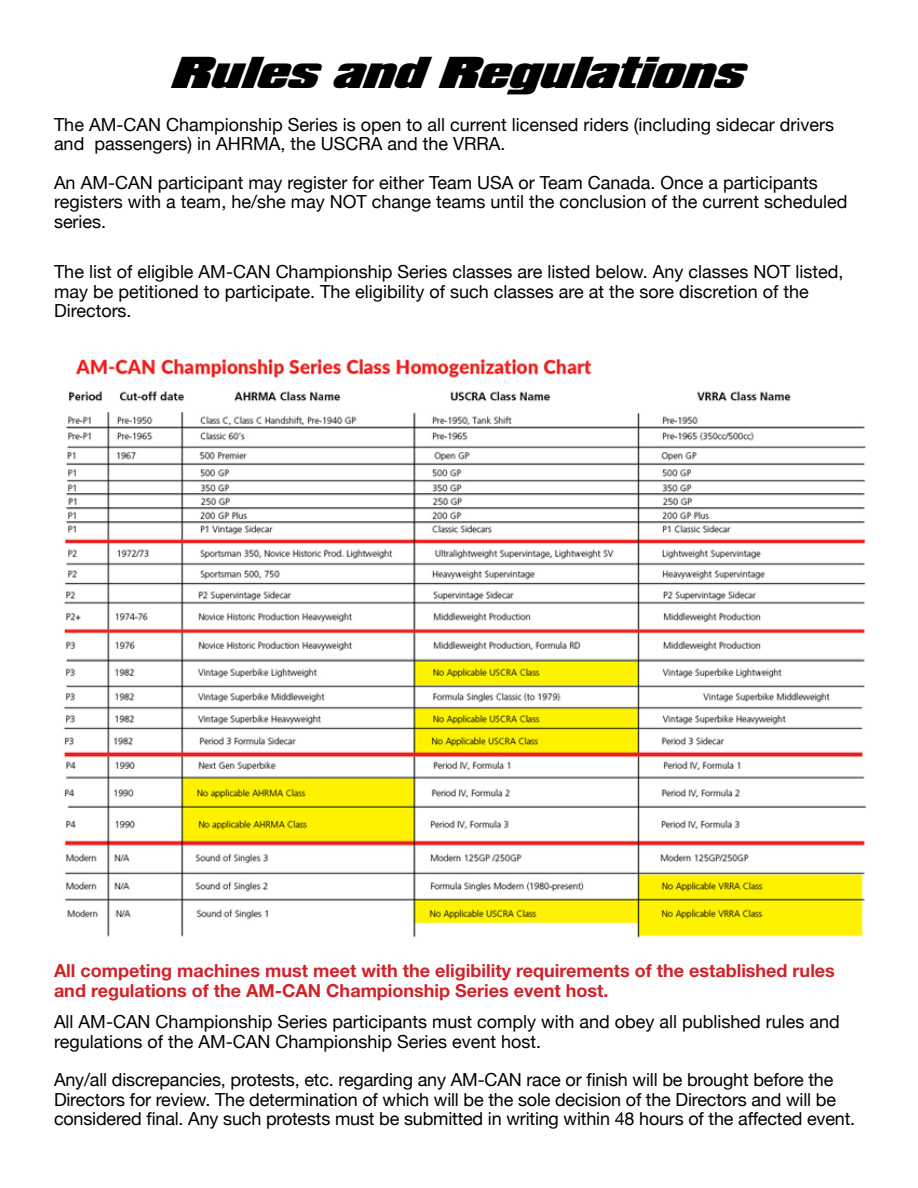
<style>
.page{position:relative;width:918px;height:1188px;background:#fff}
.page>*{position:absolute;margin:0;border:0;box-sizing:border-box;transform-origin:0 0}
.t1{font:39px "LHF Convecta Base";color:#000}
.t2{font:18px/19.4px "Helvetica Neue";color:#000}
.t3{font:700 18px/19.4px "Helvetica Neue";color:#d12229}
</style>
<div class="page">
<img style="left:63px;top:359px;width:803px;height:579px">
<h1 class="t1" style="left:174px;top:43px;width:573px">Rules and Regulations</h1>
<p class="t2" style="left:54px;top:115px;width:782px">The AM-CAN Championship Series is open to all current licensed riders (including sidecar drivers and passengers) in AHRMA, the USCRA and the VRRA.</p>
<p class="t2" style="left:54px;top:174px;width:795px">An AM-CAN participant may register for either Team USA or Team Canada. Once a participants registers with a team, he/she may NOT change teams until the conclusion of the current scheduled series.</p>
<p class="t2" style="left:54px;top:263px;width:791px">The list of eligible AM-CAN Championship Series classes are listed below. Any classes NOT listed, may be petitioned to participate. The eligibility of such classes are at the sore discretion of the<br>Directors.</p>
<p class="t3" style="left:54px;top:961px;width:782px">All competing machines must meet with the eligibility requirements of the established rules and regulations of the AM-CAN Championship Series event host.</p>
<p class="t2" style="left:54px;top:1013px;width:787px">All AM-CAN Championship Series participants must comply with and obey all published rules and regulations of the AM-CAN Championship Series event host.</p>
<p class="t2" style="left:54px;top:1071px;width:803px">Any/all discrepancies, protests, etc. regarding any AM-CAN race or finish will be brought before the<br>Directors for review. The determination of which will be the sole decision of the Directors and will be considered final. Any such protests must be submitted in writing within 48 hours of the affected event.</p>
</div>
